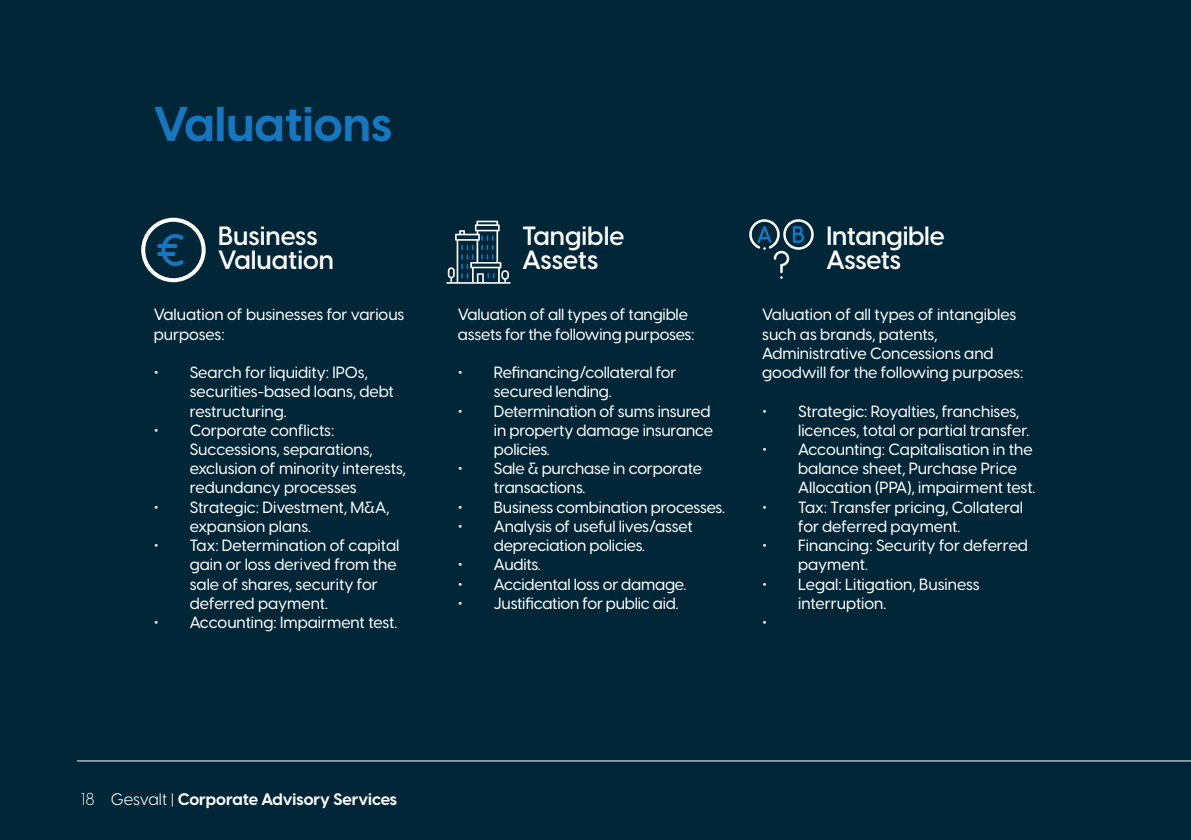
<style>
.page{position:relative;width:1191px;height:840px;background:#fff}
.page>*{position:absolute;margin:0;border:0;box-sizing:border-box;transform-origin:0 0}
.t1{font:700 48px "Visby CF";color:#1776bd}
.t2{font:600 26px/24px "Visby CF";color:#fff}
.t3{font:300 17px "Visby CF";color:#fff}
.t4{font:700 16.4px "Visby CF";color:#fff}
.t5{font:500 16px/19.2px "Visby CF";color:#fff}
.t6{font:100 16px "Roboto";color:#fff}
.s1{font-family:"Roboto";font-weight:100}
.s2{font-weight:400}
</style>
<div class="page">
<div style="left:1px;top:0;width:1190px;height:839px;background:#002638"></div>
<hr style="left:77px;top:760px;width:1114px;height:1px;background:#fff">
<svg style="left:141px;top:218px;width:65px;height:64px"></svg>
<svg style="left:446px;top:220px;width:65px;height:63px"></svg>
<svg style="left:749px;top:219px;width:64px;height:59px"></svg>
<h1 class="t1" style="left:154px;top:93px;width:240px">Valuations</h1>
<h2 class="t2" style="left:218px;top:224px;width:117px">Business<br>Valuation</h2>
<p class="t5" style="left:154px;top:305px;width:252px">Valuation of businesses for various purposes:</p>
<p class="t5" style="left:190px;top:362px;width:206px;text-indent:-36px"><span class="s1">•</span> Search for liquidity: IPOs, securities-based loans, debt restructuring.</p>
<p class="t5" style="left:190px;top:420px;width:218px;text-indent:-36px"><span class="s1">•</span> Corporate conflicts:<br>Successions, separations, exclusion of minority interests, redundancy processes</p>
<p class="t5" style="left:190px;top:497px;width:201px;text-indent:-36px"><span class="s1">•</span> Strategic: Divestment, M&amp;A, expansion plans.</p>
<p class="t5" style="left:190px;top:535px;width:211px;text-indent:-36px"><span class="s1">•</span> Tax: Determination of capital gain or loss derived from the sale of shares, security for deferred payment.</p>
<p class="t5" style="left:154px;top:612px;width:245px"><span class="s1">•</span> Accounting: Impairment test.</p>
<h2 class="t2" style="left:522px;top:224px;width:103px">Tangible<br>Assets</h2>
<p class="t5" style="left:458px;top:305px;width:238px">Valuation of all types of tangible assets for the following purposes:</p>
<p class="t5" style="left:494px;top:362px;width:184px;text-indent:-36px"><span class="s1">•</span> Refinancing/collateral for secured lending.</p>
<p class="t5" style="left:494px;top:401px;width:221px;text-indent:-36px"><span class="s1">•</span> Determination of sums insured in property damage insurance policies.</p>
<p class="t5" style="left:494px;top:458px;width:209px;text-indent:-36px"><span class="s1">•</span> Sale &amp; purchase in corporate transactions.</p>
<p class="t5" style="left:458px;top:497px;width:268px"><span class="s1">•</span> Business combination processes.</p>
<p class="t5" style="left:494px;top:516px;width:200px;text-indent:-36px"><span class="s1">•</span> Analysis of useful lives/asset depreciation policies.</p>
<p class="t5" style="left:458px;top:554px;width:84px"><span class="s1">•</span> Audits.</p>
<p class="t5" style="left:458px;top:574px;width:230px"><span class="s1">•</span> Accidental loss or damage.</p>
<p class="t5" style="left:458px;top:593px;width:222px"><span class="s1">•</span> Justification for public aid.</p>
<h2 class="t2" style="left:826px;top:224px;width:120px">Intangible<br>Assets</h2>
<p class="t5" style="left:762px;top:305px;width:262px">Valuation of all types of intangibles such as brands, patents, Administrative Concessions and goodwill for the following purposes:</p>
<p class="t5" style="left:798px;top:401px;width:232px;text-indent:-36px"><span class="s1">•</span> Strategic: Royalties, franchises, licences, total or partial transfer.</p>
<p class="t5" style="left:798px;top:439px;width:239px;text-indent:-36px"><span class="s1">•</span> Accounting: Capitalisation in the balance sheet, Purchase Price<br>Allocation (PPA), impairment test.</p>
<p class="t5" style="left:798px;top:497px;width:226px;text-indent:-36px"><span class="s1">•</span> Tax: Transfer pricing, Collateral for deferred payment.</p>
<p class="t5" style="left:798px;top:535px;width:231px;text-indent:-36px"><span class="s1">•</span> Financing: Security for deferred payment.</p>
<p class="t5" style="left:798px;top:574px;width:183px;text-indent:-36px"><span class="s1">•</span> Legal: Litigation, Business interruption.</p>
<p class="t6" style="left:762px;top:610px;width:6px">•</p>
<p class="t3" style="left:81px;top:788px;width:15px">18</p>
<p class="t4" style="left:111px;top:788px;width:287px"><span class="s2">Gesvalt |</span> Corporate Advisory Services</p>
</div>
